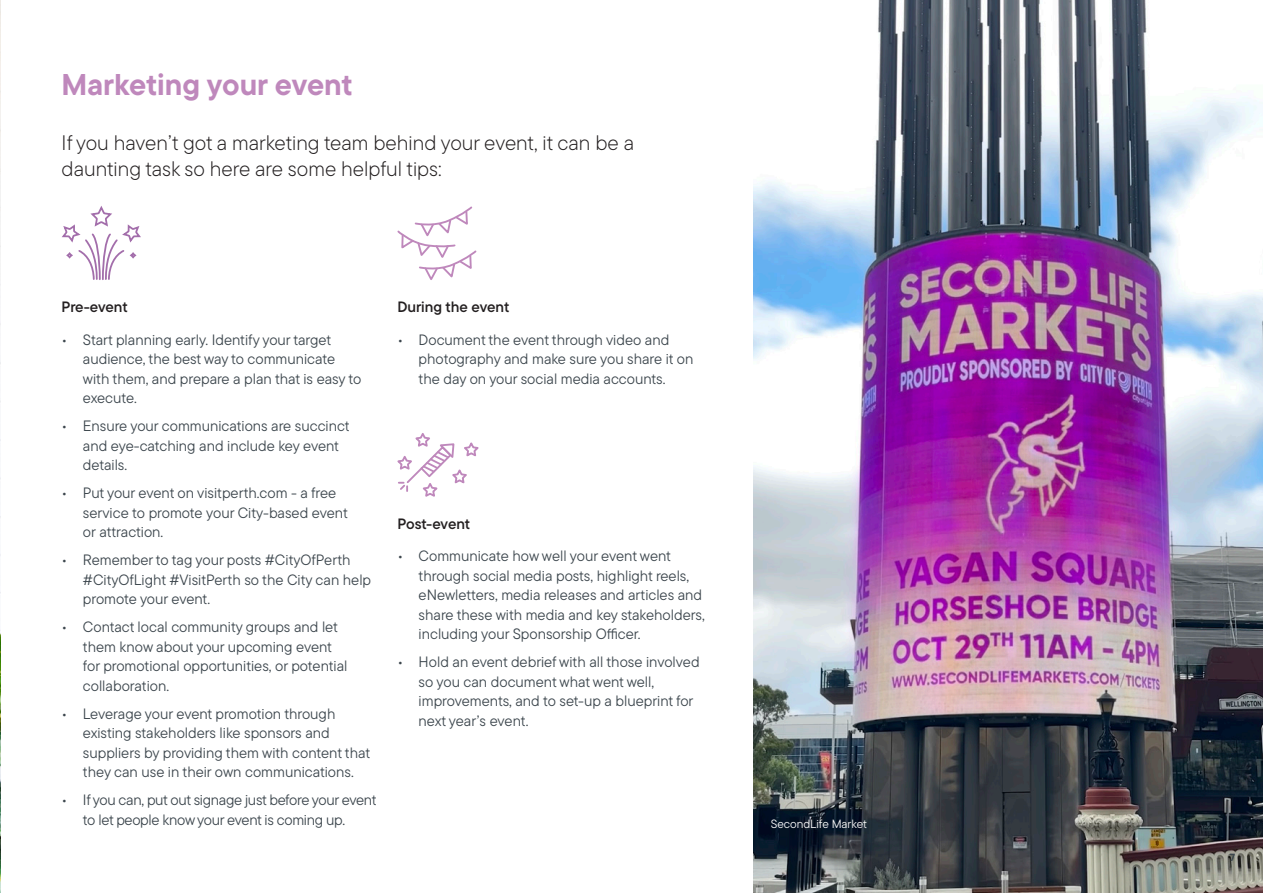
<style>
.page{position:relative;width:1263px;height:893px;background:#fff}
.page>*{position:absolute;margin:0;border:0;box-sizing:border-box;transform-origin:0 0}
.Heading_1{font:700 30px "TT Commons Pro";color:#bf88bc}
.Body{font:300 21px/25.5px "TT Commons Pro";color:#231f20}
.t1{font:15px/19.5px "TT Commons Pro";color:#3b454c}
.t2{font:15px/19.5px "TT Commons Pro";letter-spacing:-.02em;color:#3b454c}
.Body-2{font:15px "TT Commons Pro Db";letter-spacing:-.01em;color:#231f20}
.Body-3{font:12px "TT Commons Pro";color:#fff}
.t3{font:700 10.5px "TT Commons Pro";color:#3b454c}
</style>
<div class="page">
<svg style="left:62px;top:206px;width:79px;height:74px"></svg>
<svg style="left:397px;top:206px;width:80px;height:74px"></svg>
<svg style="left:397px;top:433px;width:82px;height:64px"></svg>
<img style="left:0;top:0;width:1px;height:893px">
<img style="left:753px;top:0;width:510px;height:893px">
<p class="Heading_1" style="left:62px;top:62px;width:293px">Marketing your event</p>
<p class="Body" style="left:62px;top:130px;width:574px">If you haven’t got a marketing team behind your event, it can be a daunting task so here are some helpful tips:</p>
<p class="Body-2" style="left:62px;top:296px;width:67px">Pre-event</p>
<p class="t1" style="left:83px;top:330px;width:280px;text-indent:-21px">• Start planning early. Identify your target audience, the best way to communicate with them, and prepare a plan that is easy to execute.</p>
<p class="t1" style="left:83px;top:416px;width:268px;text-indent:-21px">• Ensure your communications are succinct and eye-catching and include key event details.</p>
<p class="t1" style="left:83px;top:483px;width:266px;text-indent:-21px">• Put your event on visitperth.com - a free service to promote your City-based event or attraction.</p>
<p class="t1" style="left:83px;top:550px;width:290px;text-indent:-21px">• Remember to tag your posts #CityOfPerth #CityOfLight #VisitPerth so the City can help promote your event.</p>
<p class="t1" style="left:83px;top:617px;width:266px;text-indent:-21px">• Contact local community groups and let them know about your upcoming event for promotional opportunities, or potential collaboration.</p>
<p class="t1" style="left:83px;top:704px;width:289px;text-indent:-21px">• Leverage your event promotion through existing stakeholders like sponsors and suppliers by providing them with content that they can use in their own communications.</p>
<p class="t2" style="left:83px;top:790px;width:295px;text-indent:-21px">• If you can, put out signage just before your event to let people know your event is coming up.</p>
<p class="Body-2" style="left:397px;top:296px;width:113px">During the event</p>
<p class="t1" style="left:419px;top:330px;width:276px;text-indent:-21px">• Document the event through video and photography and make sure you share it on the day on your social media accounts.</p>
<p class="Body-2" style="left:397px;top:513px;width:74px">Post-event</p>
<p class="t1" style="left:419px;top:546px;width:288px;text-indent:-21px">• Communicate how well your event went through social media posts, highlight reels, eNewletters, media releases and articles and share these with media and key stakeholders, including your Sponsorship Officer.</p>
<p class="t1" style="left:419px;top:652px;width:282px;text-indent:-21px">• Hold an event debrief with all those involved so you can document what went well, improvements, and to set-up a blueprint for next year’s event.</p>
<p class="Body-3" style="left:771px;top:816px;width:98px">SecondLife Market</p>
<p class="t3" style="left:1230px;top:850px;width:7px">7</p>
</div>
